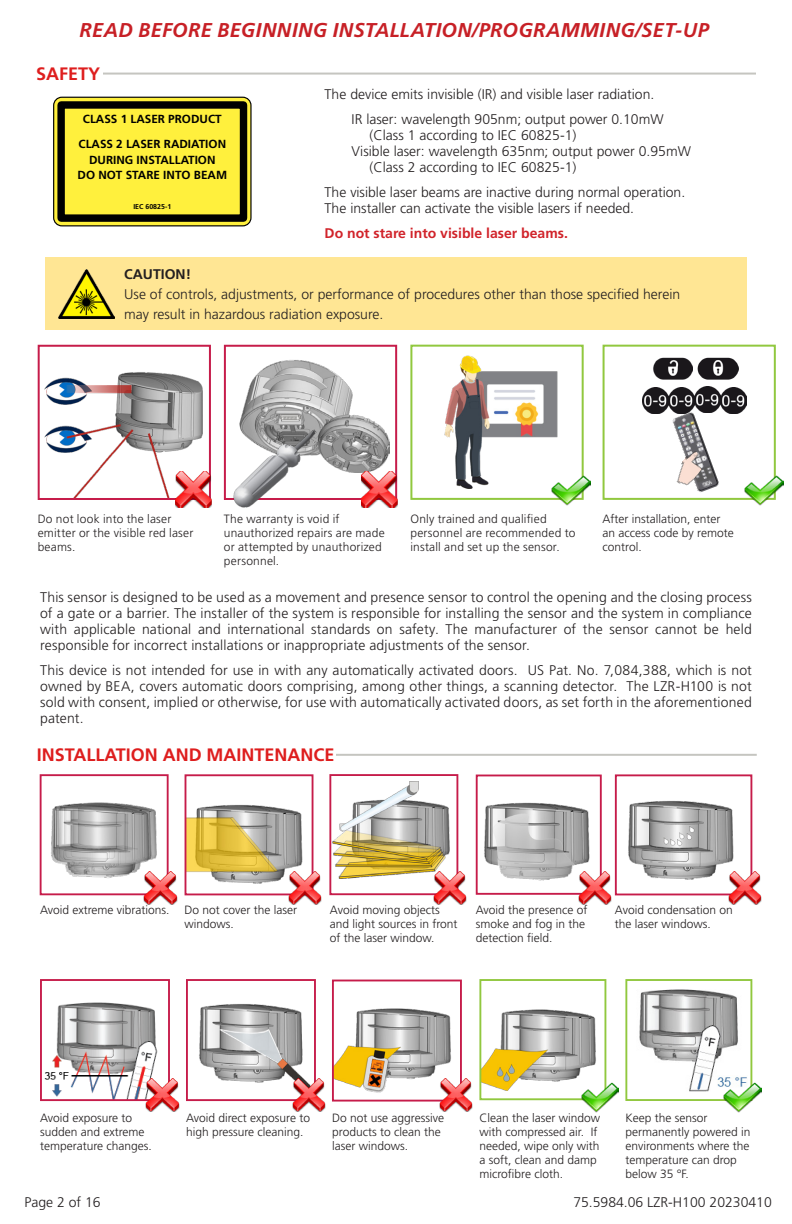
<style>
.page{position:relative;width:792px;height:1224px;background:#fff}
.page>*{position:absolute;margin:0;border:0;box-sizing:border-box;transform-origin:0 0}
.resumé_tech{font:italic 700 20px "Frutiger LT Std";letter-spacing:.015em;color:#c72026}
.Section_Headings{font:700 18px "Frutiger LT Std";color:#de1e1e}
.resumé_tech-2{font:300 14px/16px "Frutiger LT Std";color:#231f20;text-align:justify}
.t1{font:700 14px "Frutiger LT Std";color:#d1232a}
.Caution{font:700 14px "Frutiger LT Std";color:#231f20}
.resumé_tech-3{font:300 12px/14px "Frutiger LT Std";color:#231f20}
.t2{font:700 11.8px/25.2px "Frutiger LT Std";color:#000;text-align:center}
.t3{font:700 7px "Frutiger LT Std";color:#000}
</style>
<div class="page">
<hr style="left:36px;top:73px;width:720px;height:2px;background:#c5c5c0">
<img style="left:444px;top:355px;width:114px;height:138px">
<div style="left:410px;top:345px;width:174px;height:155px;border:2px solid #91c83f"></div>
<img style="left:653px;top:358px;width:40px;height:21px">
<img style="left:698px;top:358px;width:40px;height:22px">
<img style="left:643px;top:386px;width:104px;height:27px">
<img style="left:672px;top:411px;width:49px;height:81px">
<div style="left:603px;top:345px;width:173px;height:155px;border:2px solid #91c83f"></div>
<img style="left:239px;top:360px;width:150px;height:113px">
<div style="left:224px;top:345px;width:173px;height:155px;border:2px solid #c61c4a"></div>
<img style="left:45px;top:372px;width:163px;height:125px">
<div style="left:38px;top:345px;width:173px;height:155px;border:2px solid #c61c4a"></div>
<img style="left:234px;top:429px;width:80px;height:79px">
<img style="left:552px;top:472px;width:38px;height:34px">
<img style="left:175px;top:472px;width:36px;height:36px">
<img style="left:361px;top:472px;width:36px;height:36px">
<div style="left:45px;top:257px;width:702px;height:73px;background:#ffe694"></div>
<img style="left:58px;top:269px;width:57px;height:49px">
<hr style="left:37px;top:754px;width:720px;height:2px;background:#c5c5c0">
<img style="left:332px;top:782px;width:118px;height:96px">
<div style="left:329px;top:774px;width:129px;height:121px;border:2px solid #c61c4a"></div>
<img style="left:484px;top:802px;width:106px;height:79px">
<div style="left:476px;top:775px;width:126px;height:120px;border:2px solid #c61c4a"></div>
<img style="left:628px;top:800px;width:106px;height:80px">
<div style="left:615px;top:774px;width:137px;height:121px;border:2px solid #c61c4a"></div>
<img style="left:51px;top:802px;width:106px;height:76px">
<div style="left:40px;top:774px;width:129px;height:121px;border:2px solid #c61c4a"></div>
<img style="left:188px;top:804px;width:115px;height:80px">
<div style="left:185px;top:774px;width:128px;height:121px;border:2px solid #c61c4a"></div>
<img style="left:335px;top:1008px;width:116px;height:85px">
<div style="left:332px;top:980px;width:130px;height:122px;border:2px solid #c61c4a"></div>
<img style="left:482px;top:1009px;width:114px;height:82px">
<div style="left:479px;top:979px;width:127px;height:121px;border:2px solid #91c83f"></div>
<img style="left:639px;top:989px;width:108px;height:103px">
<div style="left:625px;top:979px;width:127px;height:122px;border:2px solid #91c83f"></div>
<img style="left:44px;top:1002px;width:114px;height:96px">
<div style="left:40px;top:979px;width:130px;height:122px;border:2px solid #c61c4a"></div>
<img style="left:199px;top:1004px;width:105px;height:79px">
<div style="left:186px;top:979px;width:130px;height:122px;border:2px solid #c61c4a"></div>
<img style="left:144px;top:871px;width:33px;height:34px">
<img style="left:146px;top:1079px;width:33px;height:33px">
<img style="left:289px;top:871px;width:33px;height:34px">
<img style="left:293px;top:1079px;width:33px;height:33px">
<img style="left:433px;top:871px;width:33px;height:34px">
<img style="left:439px;top:1079px;width:33px;height:33px">
<img style="left:578px;top:871px;width:33px;height:34px">
<img style="left:729px;top:871px;width:33px;height:34px">
<img style="left:581px;top:1079px;width:38px;height:34px">
<img style="left:723px;top:1079px;width:38px;height:34px">
<img style="left:745px;top:472px;width:38px;height:34px">
<img style="left:672px;top:448px;width:36px;height:41px">
<div style="left:36px;top:65px;width:66px;height:18px;background:#fff"></div>
<div style="left:37px;top:745px;width:299px;height:18px;background:#fff"></div>
<div style="left:54px;top:97px;width:197px;height:129px;background:#fff03d;border-radius:8px"></div>
<div style="left:53px;top:97px;width:199px;height:129px;border:1px solid #000;border-radius:8px"></div>
<div style="left:57px;top:101px;width:190px;height:121px;border:7px solid #000"></div>
<p class="resumé_tech" style="left:80px;top:18px;width:631px">READ BEFORE BEGINNING INSTALLATION/PROGRAMMING/SET-UP</p>
<p class="Section_Headings" style="left:36px;top:63px;width:66px">SAFETY</p>
<p class="t2" style="left:79px;top:106px;width:149px">CLASS 1 LASER PRODUCT<br>CLASS 2 LASER RADIATION</p>
<p class="t2" style="left:78px;top:152px;width:151px;line-height:15.4px">DURING INSTALLATION<br>DO NOT STARE INTO BEAM</p>
<p class="t3" style="left:133px;top:202px;width:39px">IEC 60825-1</p>
<p class="resumé_tech-2" style="left:325px;top:86px;width:331px">The device emits invisible (IR) and visible laser radiation.</p>
<p class="resumé_tech-2" style="left:352px;top:111px;width:313px">IR laser: wavelength 905nm; output power 0.10mW</p>
<p class="resumé_tech-2" style="left:370px;top:127px;width:208px">(Class 1 according to IEC 60825-1)</p>
<p class="resumé_tech-2" style="left:352px;top:143px;width:341px">Visible laser: wavelength 635nm; output power 0.95mW</p>
<p class="resumé_tech-2" style="left:370px;top:159px;width:208px">(Class 2 according to IEC 60825-1)</p>
<p class="resumé_tech-2" style="left:325px;top:184px;width:362px">The visible laser beams are inactive during normal operation.</p>
<p class="resumé_tech-2" style="left:325px;top:200px;width:311px">The installer can activate the visible lasers if needed.</p>
<p class="t1" style="left:325px;top:225px;width:245px">Do not stare into visible laser beams.</p>
<p class="Caution" style="left:124px;top:265px;width:68px">CAUTION!</p>
<p class="resumé_tech-2" style="left:124px;top:284px;width:557px;line-height:20px">Use of controls, adjustments, or performance of procedures other than those specified herein may result in hazardous radiation exposure.</p>
<p class="resumé_tech-3" style="left:38px;top:512px;width:157px">Do not look into the laser emitter or the visible red laser beams.</p>
<p class="resumé_tech-3" style="left:224px;top:512px;width:162px">The warranty is void if unauthorized repairs are made or attempted by unauthorized personnel.</p>
<p class="resumé_tech-3" style="left:410px;top:512px;width:167px">Only trained and qualified personnel are recommended to install and set up the sensor.</p>
<p class="resumé_tech-3" style="left:603px;top:512px;width:133px">After installation, enter an access code by remote control.</p>
<p class="resumé_tech-2" style="left:40px;top:589px;width:713px">This sensor is designed to be used as a movement and presence sensor to control the opening and the closing process of a gate or a barrier. The installer of the system is responsible for installing the sensor and the system in compliance with applicable national and international standards on safety. The manufacturer of the sensor cannot be held responsible for incorrect installations or inappropriate adjustments of the sensor.</p>
<p class="resumé_tech-2" style="left:40px;top:662px;width:713px">This device is not intended for use in with any automatically activated doors. US Pat. No. 7,084,388, which is not owned by BEA, covers automatic doors comprising, among other things, a scanning detector. The LZR-H100 is not sold with consent, implied or otherwise, for use with automatically activated doors, as set forth in the aforementioned patent.</p>
<p class="Section_Headings" style="left:37px;top:744px;width:299px">INSTALLATION AND MAINTENANCE</p>
<p class="resumé_tech-3" style="left:40px;top:903px;width:131px">Avoid extreme vibrations.</p>
<p class="resumé_tech-3" style="left:185px;top:903px;width:114px">Do not cover the laser windows.</p>
<p class="resumé_tech-3" style="left:330px;top:903px;width:129px">Avoid moving objects and light sources in front of the laser window.</p>
<p class="resumé_tech-3" style="left:476px;top:903px;width:113px">Avoid the presence of smoke and fog in the detection field.</p>
<p class="resumé_tech-3" style="left:615px;top:903px;width:119px">Avoid condensation on the laser windows.</p>
<p class="resumé_tech-3" style="left:40px;top:1111px;width:113px">Avoid exposure to sudden and extreme temperature changes.</p>
<p class="resumé_tech-3" style="left:625px;top:1111px;width:127px">Keep the sensor permanently powered in environments where the temperature can drop below 35 °F.</p>
<p class="resumé_tech-3" style="left:186px;top:1111px;width:126px">Avoid direct exposure to high pressure cleaning.</p>
<p class="resumé_tech-3" style="left:480px;top:1111px;width:122px">Clean the laser window with compressed air. If needed, wipe only with a soft, clean and damp microfibre cloth.</p>
<p class="resumé_tech-3" style="left:332px;top:1111px;width:113px">Do not use aggressive products to clean the laser windows.</p>
<p class="resumé_tech-2" style="left:24px;top:1194px;width:78px">Page 2 of 16</p>
<p class="resumé_tech-2" style="left:573px;top:1194px;width:200px">75.5984.06 LZR-H100 20230410</p>
</div>
